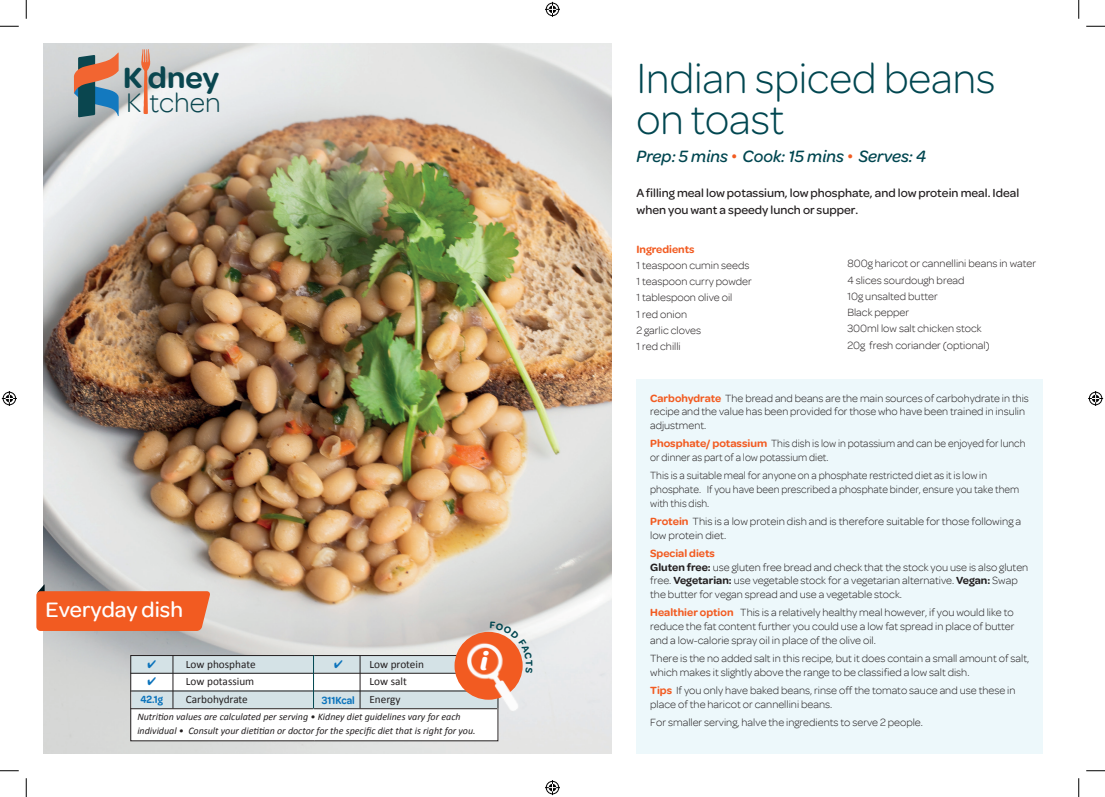
<style>
.page{position:relative;width:1105px;height:797px;background:#fff}
.page>*{position:absolute;margin:0;border:0;box-sizing:border-box;transform-origin:0 0}
.t1{font:300 45px/40px "Omnes";color:#004650;scale:.96 1}
.t2{font:600 31.62px "Omnes";color:#0a464f}
.t3{font:300 29px "Omnes";color:#0a464f}
.t4{font:italic 700 26.25px "Omnes";color:#fff}
.t5{font:500 22.5px "Omnes";color:#fff}
.t6{font:italic 500 17.5px "Omnes";color:#004650}
.t7{font:500 12.5px/17.5px "Omnes";color:#231f20}
.t8{font:300 11.25px/16.2px "Omnes";color:#231f20}
.t9{font:300 11.25px/13.8px "Omnes";color:#231f20;scale:.95 1}
.t10{font:11.25px/17.6px "Calibri";color:#231f20}
.t11{font:600 11.25px "Omnes";color:#0c74bc;scale:.9 1}
.t12{font:600 11.25px "Omnes";color:#f25b21}
.t13{font:italic 10px/13.8px "Calibri";color:#231f20}
.s1{color:#f25b21}
.s2{font-weight:600;color:#f25b21}
.s3{font-weight:600}
</style>
<div class="page">
<img style="left:44px;top:44px;width:568px;height:709px">
<div style="left:636px;top:379px;width:407px;height:374px;background:#edf8fb"></div>
<div style="left:314px;top:655px;width:185px;height:86px;background:#fff"></div>
<div style="left:131px;top:655px;width:183px;height:86px;background:#fff"></div>
<div style="left:314px;top:655px;width:184px;height:17px;background:#d4e2e6"></div>
<div style="left:131px;top:656px;width:182px;height:17px;background:#d4e2e6"></div>
<div style="left:132px;top:690px;width:181px;height:18px;background:#d4e2e6"></div>
<div style="left:314px;top:691px;width:185px;height:17px;background:#d4e2e6"></div>
<hr style="left:314px;top:673px;width:183px;height:1px;background:#231f20">
<hr style="left:130px;top:673px;width:183px;height:1px;background:#231f20">
<hr style="left:314px;top:690px;width:184px;height:1px;background:#231f20">
<hr style="left:130px;top:690px;width:183px;height:1px;background:#231f20">
<hr style="left:130px;top:708px;width:183px;height:1px;background:#231f20">
<hr style="left:314px;top:708px;width:183px;height:1px;background:#231f20">
<hr style="left:360px;top:655px;width:1px;height:53px;background:#231f20">
<hr style="left:173px;top:655px;width:1px;height:53px;background:#231f20">
<div style="left:314px;top:655px;width:184px;height:86px;border:1px solid #231f20"></div>
<div style="left:130px;top:655px;width:185px;height:86px;border:1px solid #231f20"></div>
<div style="left:454px;top:632px;width:69px;height:67px;background:#f25b21;border-radius:50%"></div>
<img style="left:464px;top:638px;width:62px;height:88px">
<hr style="left:313px;top:655px;width:1px;height:53px;background:#004650">
<svg style="left:74px;top:53px;width:45px;height:64px;background:#87807f"></svg>
<svg style="left:141px;top:49px;width:9px;height:65px"></svg>
<svg style="left:36px;top:584px;width:174px;height:47px;background:#e96d3d"></svg>
<svg style="left:0;top:25px;width:19px;height:2px"></svg>
<svg style="left:1086px;top:25px;width:19px;height:2px"></svg>
<svg style="left:0;top:770px;width:19px;height:1px"></svg>
<svg style="left:1086px;top:770px;width:19px;height:1px"></svg>
<svg style="left:25px;top:0;width:2px;height:19px"></svg>
<svg style="left:25px;top:778px;width:2px;height:19px"></svg>
<svg style="left:1078px;top:0;width:1px;height:19px"></svg>
<svg style="left:1078px;top:778px;width:1px;height:19px"></svg>
<svg style="left:545px;top:2px;width:15px;height:15px"></svg>
<svg style="left:545px;top:780px;width:15px;height:15px"></svg>
<svg style="left:2px;top:391px;width:15px;height:15px"></svg>
<svg style="left:1088px;top:391px;width:15px;height:15px"></svg>
<svg style="left:490px;top:622px;width:43px;height:51px"></svg>
<svg style="left:148px;top:672px;width:8px;height:2px"></svg>
<h2 class="t2" style="left:123px;top:59px;width:98px">K dney</h2>
<h3 class="t3" style="left:126px;top:86px;width:96px">K tchen</h3>
<h3 class="t5" style="left:46px;top:597px;width:139px">Everyday dish</h3>
<p class="t11" style="left:140px;top:693px;width:27px">42.1g</p>
<p class="t10" style="left:186px;top:654px;width:71px">Low phosphate<br>Low potassium<br>Carbohydrate</p>
<p class="t11" style="left:322px;top:694px;width:38px">311Kcal</p>
<p class="t10" style="left:369px;top:654px;width:56px">Low protein<br>Low salt<br>Energy</p>
<h3 class="t4" style="left:480px;top:643px;width:9px">i</h3>
<p class="t13" style="left:137px;top:709px;width:340px">Nutrition values are calculated per serving • Kidney diet guidelines vary for each individual • Consult your dietitian or doctor for the specific diet that is right for you.</p>
<h1 class="t1" style="left:636px;top:56px;width:375px">Indian spiced beans on toast</h1>
<h3 class="t6" style="left:636px;top:144px;width:291px">Prep: 5 mins <span class="s1">•</span> Cook: 15 mins <span class="s1">•</span> Serves: 4</h3>
<p class="t7" style="left:636px;top:183px;width:384px">A filling meal low potassium, low phosphate, and low protein meal. Ideal when you want a speedy lunch or supper.</p>
<p class="t12" style="left:636px;top:241px;width:60px">Ingredients</p>
<p class="t8" style="left:636px;top:257px;width:117px">1 teaspoon cumin seeds<br>1 teaspoon curry powder<br>1 tablespoon olive oil<br>1 red onion<br>2 garlic cloves<br>1 red chilli</p>
<p class="t8" style="left:847px;top:255px;width:190px">800g haricot or cannellini beans in water<br>4 slices sourdough bread<br>10g unsalted butter<br>Black pepper<br>300ml low salt chicken stock<br>20g fresh coriander (optional)</p>
<p class="t8" style="left:650px;top:391px;width:380px;line-height:13.8px"><span class="s2">Carbohydrate</span> The bread and beans are the main sources of carbohydrate in this recipe and the value has been provided for those who have been trained in insulin adjustment.</p>
<p class="t9" style="left:650px;top:436px;width:396px"><span class="s2">Phosphate/ potassium</span> This dish is low in potassium and can be enjoyed for lunch or dinner as part of a low potassium diet.</p>
<p class="t9" style="left:650px;top:468px;width:390px">This is a suitable meal for anyone on a phosphate restricted diet as it is low in phosphate. If you have been prescribed a phosphate binder, ensure you take them with this dish.</p>
<p class="t8" style="left:650px;top:514px;width:373px;line-height:13.8px"><span class="s2">Protein</span> This is a low protein dish and is therefore suitable for those following a low protein diet.</p>
<p class="t8" style="left:650px;top:546px;width:380px;line-height:13.8px"><span class="s2">Special diets<br></span><span class="s3">Gluten free:</span> use gluten free bread and check that the stock you use is also gluten free. <span class="s3">Vegetarian:</span> use vegetable stock for a vegetarian alternative. <span class="s3">Vegan:</span> Swap the butter for vegan spread and use a vegetable stock.</p>
<p class="t8" style="left:650px;top:605px;width:366px;line-height:13.8px;text-align:justify"><span class="s2">Healthier option</span> This is a relatively healthy meal however, if you would like to reduce the fat content further you could use a low fat spread in place of butter and a low-calorie spray oil in place of the olive oil.</p>
<p class="t8" style="left:650px;top:651px;width:380px;line-height:13.8px">There is the no added salt in this recipe, but it does contain a small amount of salt, which makes it slightly above the range to be classified a low salt dish.</p>
<p class="t8" style="left:650px;top:683px;width:367px;line-height:13.8px"><span class="s2">Tips</span> If you only have baked beans, rinse off the tomato sauce and use these in place of the haricot or cannellini beans.</p>
<p class="t8" style="left:650px;top:714px;width:274px">For smaller serving, halve the ingredients to serve 2 people.</p>
</div>
